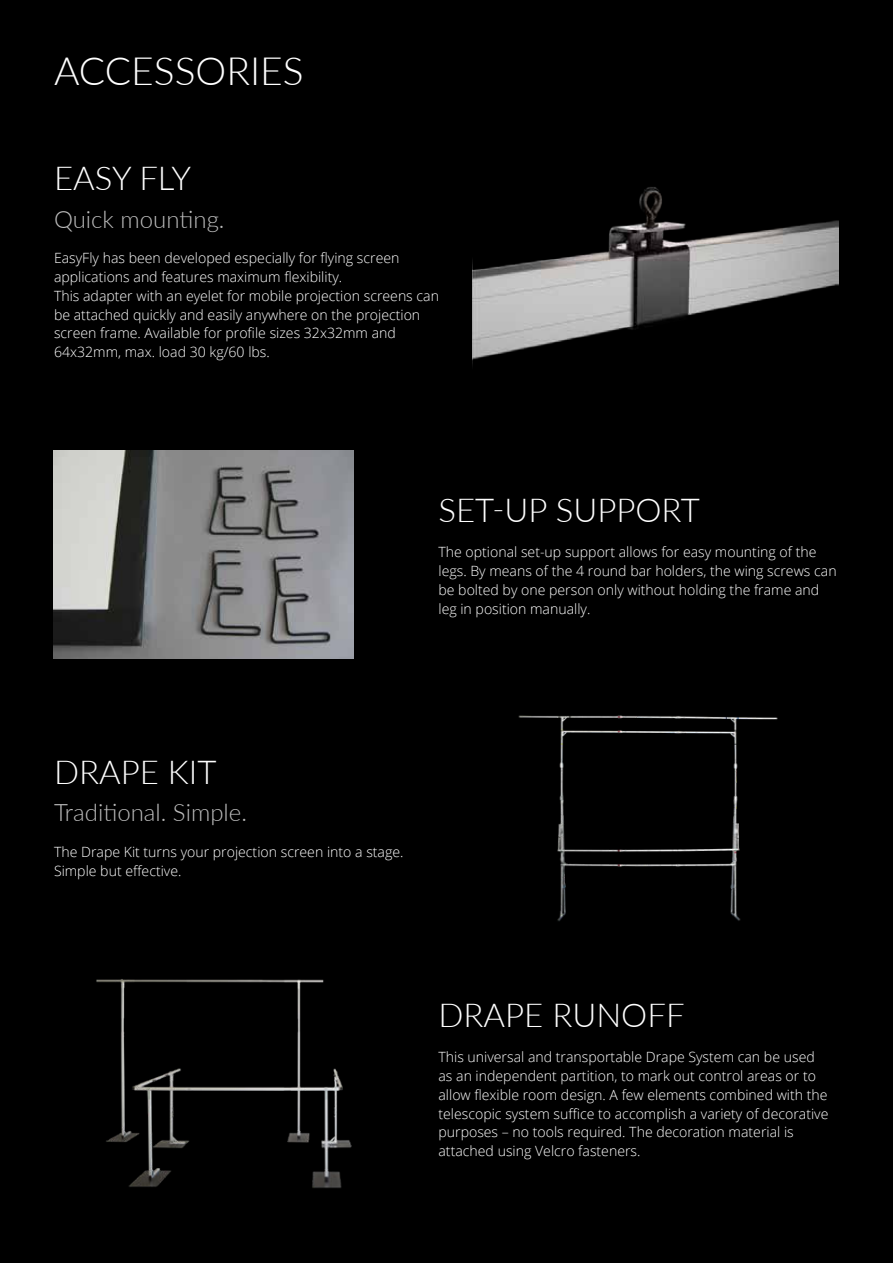
<style>
.page{position:relative;width:893px;height:1263px;background:#000}
.page>*{position:absolute;margin:0;border:0;box-sizing:border-box;transform-origin:0 0}
.t1{font:300 39px "Lato";color:#fff}
.t2{font:300 33px "Lato";color:#fff}
.t3{font:300 24px "Lato";color:#bcbcbc}
.t4{font:300 14.1px/18.8px "Open Sans";color:#fff}
</style>
<div class="page">
<img style="left:472px;top:187px;width:367px;height:179px">
<img style="left:54px;top:450px;width:300px;height:208px">
<img style="left:518px;top:715px;width:260px;height:206px">
<img style="left:96px;top:979px;width:256px;height:209px">
<h1 class="t1" style="left:54px;top:49px;width:251px">ACCESSORIES</h1>
<h2 class="t2" style="left:54px;top:160px;width:139px">EASY FLY</h2>
<h3 class="t3" style="left:54px;top:202px;width:172px">Quick mounting.</h3>
<p class="t4" style="left:54px;top:248px;width:387px">EasyFly has been developed especially for flying screen applications and features maximum flexibility.<br>This adapter with an eyelet for mobile projection screens can be attached quickly and easily anywhere on the projection screen frame. Available for profile sizes 32x32mm and 64x32mm, max. load 30 kg/60 lbs.</p>
<h2 class="t2" style="left:438px;top:487px;width:263px">SET-UP SUPPORT</h2>
<p class="t4" style="left:438px;top:543px;width:400px">The optional set-up support allows for easy mounting of the legs. By means of the 4 round bar holders, the wing screws can be bolted by one person only without holding the frame and leg in position manually.</p>
<h2 class="t2" style="left:54px;top:749px;width:164px">DRAPE KIT</h2>
<h3 class="t3" style="left:54px;top:796px;width:194px">Traditional. Simple.</h3>
<p class="t4" style="left:54px;top:842px;width:351px">The Drape Kit turns your projection screen into a stage.<br>Simple but effective.</p>
<h2 class="t2" style="left:438px;top:996px;width:248px">DRAPE RUNOFF</h2>
<p class="t4" style="left:438px;top:1047px;width:391px">This universal and transportable Drape System can be used as an independent partition, to mark out control areas or to allow flexible room design. A few elements combined with the telescopic system suffice to accomplish a variety of decorative purposes – no tools required. The decoration material is attached using Velcro fasteners.</p>
</div>
